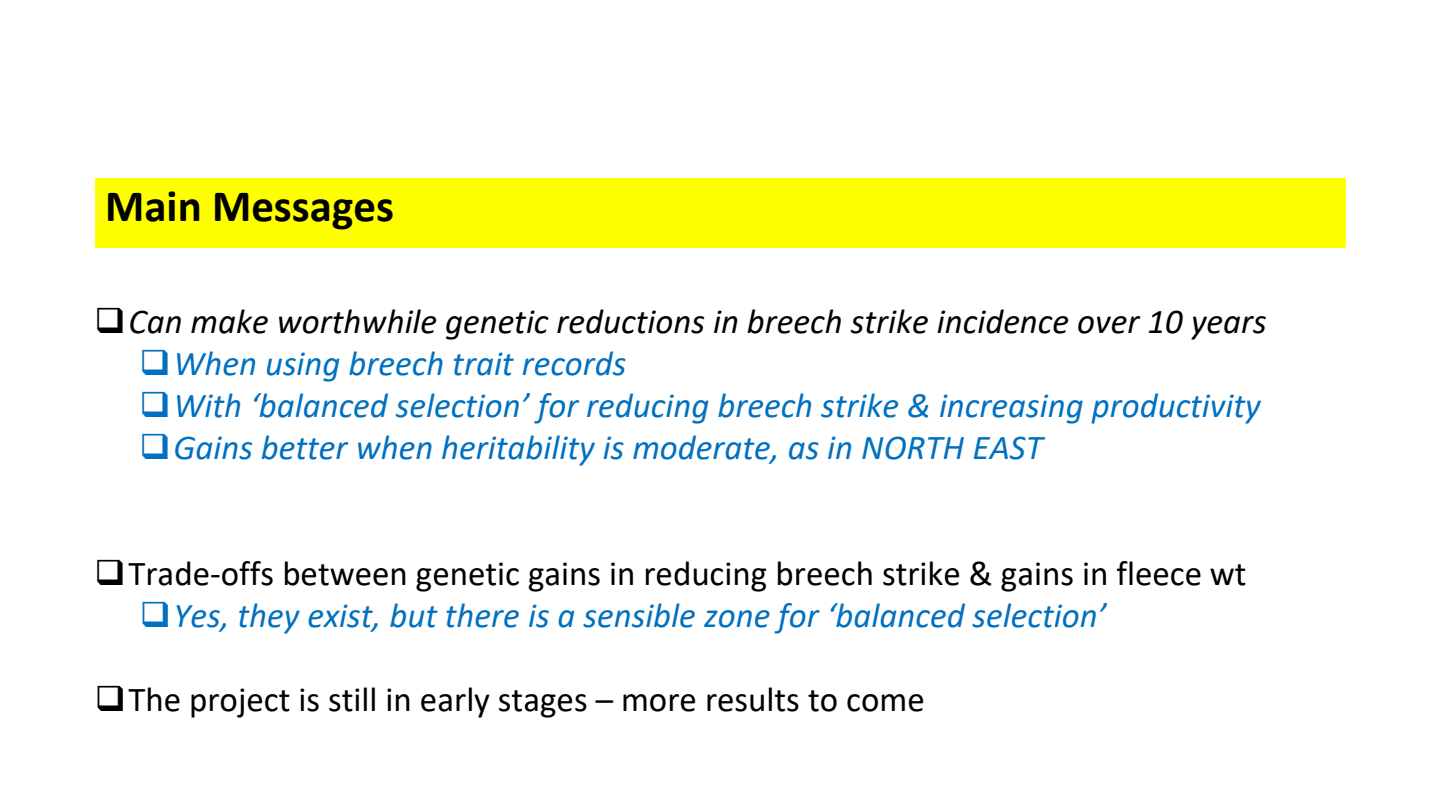
<style>
.page{position:relative;width:1440px;height:810px;background:#fff}
.page>*{position:absolute;margin:0;border:0;box-sizing:border-box;transform-origin:0 0}
.t1{font:700 45px "Calibri";color:#000}
.t2{font:italic 35px "Calibri";color:#0070c0}
.t3{font:35px "Calibri";color:#000}
.t4{font:italic 35px "Calibri";color:#000}
</style>
<div class="page">
<div style="left:95px;top:178px;width:1250px;height:70px;background:#ff0"></div>
<h2 class="t1" style="left:105px;top:174px;width:291px">Main Messages</h2>
<p class="t4" style="left:95px;top:297px;width:1174px">❑Can make worthwhile genetic reductions in breech strike incidence over 10 years</p>
<p class="t2" style="left:140px;top:339px;width:488px">❑When using breech trait records</p>
<p class="t2" style="left:140px;top:381px;width:1123px">❑With ‘balanced selection’ for reducing breech strike &amp; increasing productivity</p>
<p class="t2" style="left:140px;top:423px;width:905px">❑Gains better when heritability is moderate, as in NORTH EAST</p>
<p class="t3" style="left:95px;top:549px;width:1154px">❑Trade-offs between genetic gains in reducing breech strike &amp; gains in fleece wt</p>
<p class="t2" style="left:140px;top:591px;width:968px">❑Yes, they exist, but there is a sensible zone for ‘balanced selection’</p>
<p class="t3" style="left:95px;top:675px;width:832px">❑The project is still in early stages – more results to come</p>
</div>
